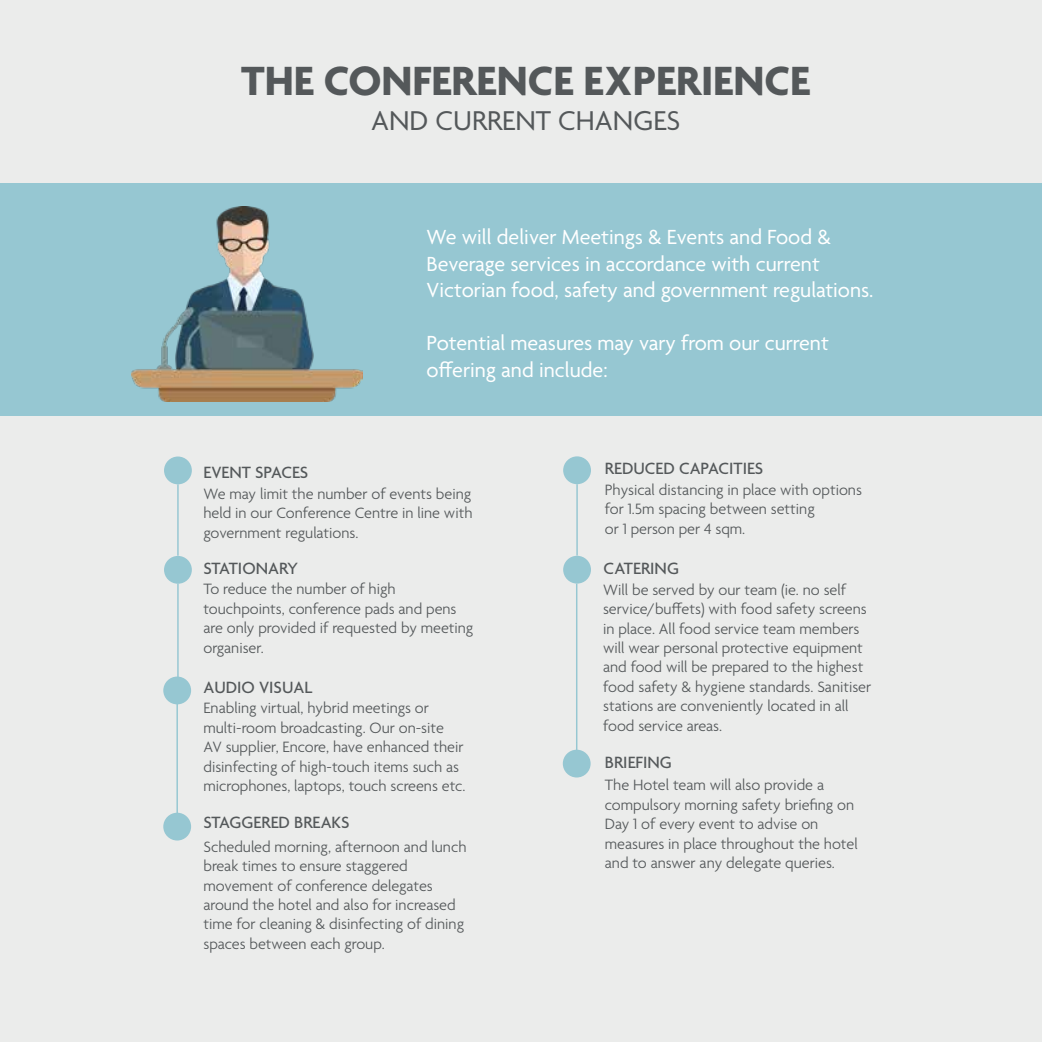
<style>
.page{position:relative;width:1042px;height:1042px;background:#ebeceb}
.page>*{position:absolute;margin:0;border:0;box-sizing:border-box;transform-origin:0 0}
.t1{font:700 44.1px "Agenda";color:#54585a}
.t2{font:29.4px "Agenda";color:#54585a}
.t3{font:22.05px/26.4px "Agenda";color:#fff}
.t4{font:500 17.68px "Agenda";color:#54585a}
.t5{font:300 16.28px/19.4px "Agenda";color:#54585a}
</style>
<div class="page">
<div style="left:164px;top:456px;width:28px;height:28px;background:#96c7d2;border-radius:50%"></div>
<hr style="left:177px;top:484px;width:2px;height:72px;background:#96c7d2">
<div style="left:164px;top:556px;width:28px;height:28px;background:#96c7d2;border-radius:50%"></div>
<hr style="left:177px;top:583px;width:2px;height:98px;background:#96c7d2">
<div style="left:163px;top:676px;width:28px;height:28px;background:#96c7d2;border-radius:50%"></div>
<div style="left:563px;top:456px;width:28px;height:28px;background:#96c7d2;border-radius:50%"></div>
<hr style="left:576px;top:484px;width:2px;height:71px;background:#96c7d2">
<div style="left:563px;top:556px;width:28px;height:27px;background:#96c7d2;border-radius:50%"></div>
<hr style="left:176px;top:697px;width:2px;height:126px;background:#96c7d2">
<div style="left:163px;top:813px;width:28px;height:27px;background:#96c7d2;border-radius:50%"></div>
<hr style="left:576px;top:583px;width:1px;height:171px;background:#96c7d2">
<div style="left:563px;top:750px;width:27px;height:27px;background:#96c7d2;border-radius:50%"></div>
<div style="left:0;top:184px;width:1042px;height:231px;background:#96c7d2"></div>
<img style="left:131px;top:207px;width:231px;height:194px">
<h1 class="t1" style="left:241px;top:57px;width:570px">THE CONFERENCE EXPERIENCE</h1>
<h2 class="t2" style="left:371px;top:105px;width:311px">AND CURRENT CHANGES</h2>
<p class="t4" style="left:203px;top:463px;width:106px">EVENT SPACES</p>
<h3 class="t3" style="left:426px;top:225px;width:448px">We will deliver Meetings &amp; Events and Food &amp;<br>Beverage services in accordance with current<br>Victorian food, safety and government regulations.</h3>
<h3 class="t3" style="left:426px;top:331px;width:404px">Potential measures may vary from our current offering and include:</h3>
<p class="t4" style="left:605px;top:459px;width:160px">REDUCED CAPACITIES</p>
<p class="t5" style="left:203px;top:485px;width:270px;text-align:justify">We may limit the number of events being held in our Conference Centre in line with government regulations.</p>
<p class="t4" style="left:203px;top:558px;width:96px">STATIONARY</p>
<p class="t5" style="left:203px;top:580px;width:271px">To reduce the number of high touchpoints, conference pads and pens are only provided if requested by meeting organiser.</p>
<p class="t4" style="left:203px;top:677px;width:110px">AUDIO VISUAL</p>
<p class="t5" style="left:203px;top:699px;width:264px">Enabling virtual, hybrid meetings or multi-room broadcasting. Our on-site AV supplier, Encore, have enhanced their disinfecting of high-touch items such as microphones, laptops, touch screens etc.</p>
<p class="t4" style="left:203px;top:812px;width:148px">STAGGERED BREAKS</p>
<p class="t5" style="left:203px;top:838px;width:265px">Scheduled morning, afternoon and lunch break times to ensure staggered movement of conference delegates around the hotel and also for increased time for cleaning &amp; disinfecting of dining spaces between each group.</p>
<p class="t5" style="left:605px;top:481px;width:258px">Physical distancing in place with options for 1.5m spacing between setting<br>or 1 person per 4 sqm.</p>
<p class="t4" style="left:603px;top:559px;width:77px">CATERING</p>
<p class="t5" style="left:603px;top:581px;width:270px">Will be served by our team (ie. no self service/buffets) with food safety screens in place. All food service team members will wear personal protective equipment and food will be prepared to the highest food safety &amp; hygiene standards. Sanitiser stations are conveniently located in all food service areas.</p>
<p class="t4" style="left:605px;top:752px;width:68px">BRIEFING</p>
<p class="t5" style="left:605px;top:776px;width:254px">The Hotel team will also provide a compulsory morning safety briefing on Day 1 of every event to advise on measures in place throughout the hotel and to answer any delegate queries.</p>
</div>
